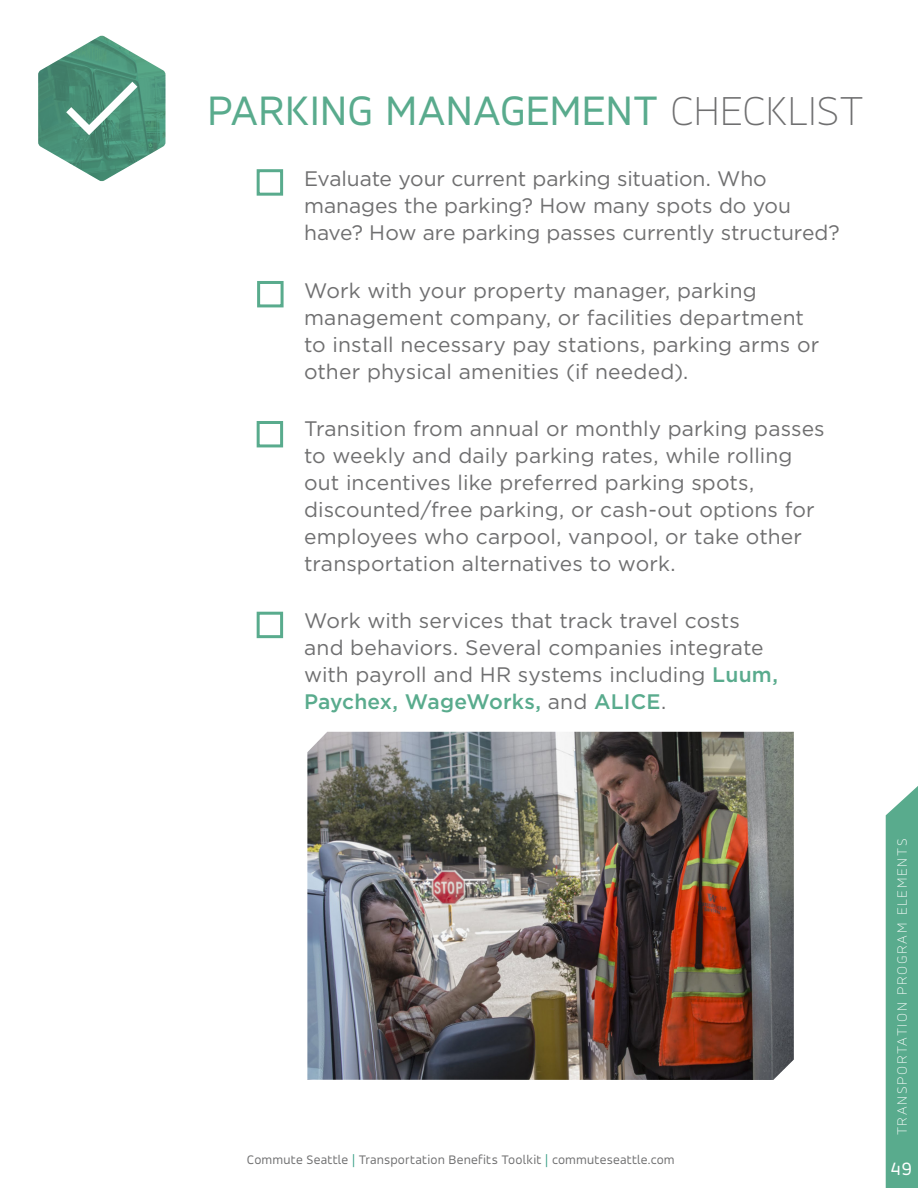
<style>
.page{position:relative;width:918px;height:1188px;background:#fff}
.page>*{position:absolute;margin:0;border:0;box-sizing:border-box;transform-origin:0 0}
.t1{font:45px "Accord";letter-spacing:-.005em;color:#59ab8d}
.t2{font:21px/27px "Gotham";letter-spacing:.005em;color:#6f6f70}
.t3{font:19.5px "Accord";color:#fff}
.t4{font:100 15px "Accord";letter-spacing:.11em;color:#fff}
.t5{font:13.5px "Accord";letter-spacing:.01em;color:#6f6f70}
.s1{font-weight:100;color:#6f6f70}
.s2{font-weight:500;color:#59ab8d}
.s3{color:#369e85}
</style>
<div class="page">
<div style="left:886px;top:786px;width:32px;height:402px;background:#59ab8d"></div>
<svg style="left:38px;top:35px;width:127px;height:146px"></svg>
<div style="left:257px;top:169px;width:26px;height:27px;border:3px solid #59ab8d"></div>
<div style="left:257px;top:281px;width:27px;height:26px;border:3px solid #59ab8d"></div>
<div style="left:257px;top:421px;width:26px;height:26px;border:3px solid #59ab8d"></div>
<div style="left:257px;top:612px;width:26px;height:26px;border:3px solid #59ab8d"></div>
<img style="left:307px;top:732px;width:487px;height:348px">
<p class="t1" style="left:207px;top:84px;width:658px">PARKING MANAGEMENT <span class="s1">CHECKLIST</span></p>
<p class="t2" style="left:304px;top:164px;width:537px">Evaluate your current parking situation. Who manages the parking? How many spots do you have? How are parking passes currently structured?</p>
<p class="t2" style="left:304px;top:276px;width:517px">Work with your property manager, parking management company, or facilities department to install necessary pay stations, parking arms or other physical amenities (if needed).</p>
<p class="t2" style="left:304px;top:415px;width:522px">Transition from annual or monthly parking passes to weekly and daily parking rates, while rolling out incentives like preferred parking spots, discounted/free parking, or cash-out options for employees who carpool, vanpool, or take other transportation alternatives to work.</p>
<p class="t2" style="left:304px;top:607px;width:475px">Work with services that track travel costs and behaviors. Several companies integrate with payroll and HR systems including <span class="s2">Luum, Paychex, WageWorks,</span> and <span class="s2">ALICE</span>.</p>
<p class="t5" style="left:247px;top:1151px;width:429px">Commute Seattle <span class="s3">|</span> Transportation Benefits Toolkit <span class="s3">|</span> commuteseattle.com</p>
<p class="t4" style="left:893px;top:1135px;width:298px;rotate:-90deg">TRANSPORTATION PROGRAM ELEMENTS</p>
<p class="t3" style="left:891px;top:1157px;width:23px">49</p>
</div>
